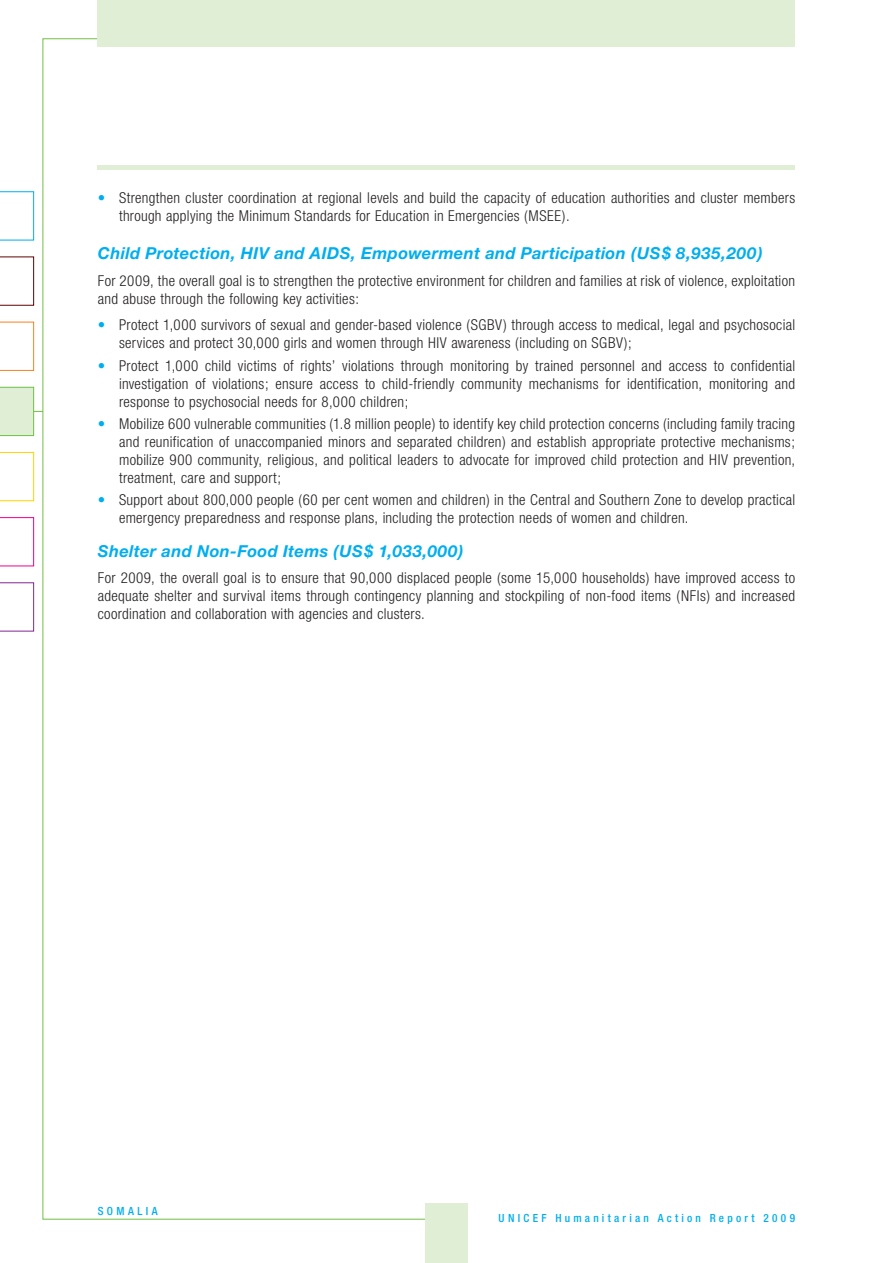
<style>
.page{position:relative;width:893px;height:1263px;background:#fff}
.page>*{position:absolute;margin:0;border:0;box-sizing:border-box;transform-origin:0 0}
.t1{font:italic 700 16.5px "Helvetica Neue";letter-spacing:.02em;color:#00aeef}
.t2{font:300 condensed 15px/18px "Helvetica Neue";letter-spacing:.02em;color:#231f20}
.t3{font:500 condensed 11.25px "Helvetica Neue";letter-spacing:.29em;color:#00aeef}
.s1{color:#00aeef}
</style>
<div class="page">
<svg style="left:42px;top:38px;width:407px;height:1182px"></svg>
<div style="left:425px;top:1203px;width:43px;height:60px;background:#dfeed4"></div>
<div style="left:98px;top:0;width:697px;height:47px;background:#dfeed4"></div>
<hr style="left:98px;top:166px;width:697px;height:4px;background:#dfeed4">
<svg style="left:0;top:191px;width:34px;height:49px"></svg>
<svg style="left:0;top:322px;width:34px;height:49px"></svg>
<svg style="left:0;top:452px;width:34px;height:49px"></svg>
<svg style="left:0;top:257px;width:34px;height:49px"></svg>
<svg style="left:0;top:387px;width:43px;height:49px"></svg>
<svg style="left:0;top:517px;width:34px;height:49px"></svg>
<svg style="left:0;top:582px;width:34px;height:49px"></svg>
<p class="t2" style="left:119px;top:189px;width:678px;text-indent:-21px"><span class="s1">•</span> Strengthen cluster coordination at regional levels and build the capacity of education authorities and cluster members through applying the Minimum Standards for Education in Emergencies (MSEE).</p>
<p class="t1" style="left:98px;top:243px;width:666px">Child Protection, HIV and AIDS, Empowerment and Participation (US$ 8,935,200)</p>
<p class="t2" style="left:98px;top:271px;width:699px">For 2009, the overall goal is to strengthen the protective environment for children and families at risk of violence, exploitation and abuse through the following key activities:</p>
<p class="t2" style="left:119px;top:316px;width:678px;text-indent:-21px"><span class="s1">•</span> Protect 1,000 survivors of sexual and gender-based violence (SGBV) through access to medical, legal and psychosocial services and protect 30,000 girls and women through HIV awareness (including on SGBV);</p>
<p class="t2" style="left:119px;top:356px;width:678px;text-align:justify;text-indent:-21px"><span class="s1">•</span> Protect 1,000 child victims of rights’ violations through monitoring by trained personnel and access to confidential investigation of violations; ensure access to child-friendly community mechanisms for identification, monitoring and response to psychosocial needs for 8,000 children;</p>
<p class="t2" style="left:119px;top:414px;width:678px;text-align:justify;text-indent:-21px"><span class="s1">•</span> Mobilize 600 vulnerable communities (1.8 million people) to identify key child protection concerns (including family tracing and reunification of unaccompanied minors and separated children) and establish appropriate protective mechanisms; mobilize 900 community, religious, and political leaders to advocate for improved child protection and HIV prevention, treatment, care and support;</p>
<p class="t2" style="left:119px;top:491px;width:678px;text-indent:-21px"><span class="s1">•</span> Support about 800,000 people (60 per cent women and children) in the Central and Southern Zone to develop practical emergency preparedness and response plans, including the protection needs of women and children.</p>
<p class="t1" style="left:98px;top:541px;width:367px">Shelter and Non-Food Items (US$ 1,033,000)</p>
<p class="t2" style="left:98px;top:569px;width:699px;text-align:justify">For 2009, the overall goal is to ensure that 90,000 displaced people (some 15,000 households) have improved access to adequate shelter and survival items through contingency planning and stockpiling of non-food items (NFIs) and increased coordination and collaboration with agencies and clusters.</p>
<p class="t3" style="left:98px;top:1204px;width:61px">SOMALIA</p>
<p class="t3" style="left:499px;top:1211px;width:298px">UNICEF Humanitarian Action Report 2009</p>
</div>
